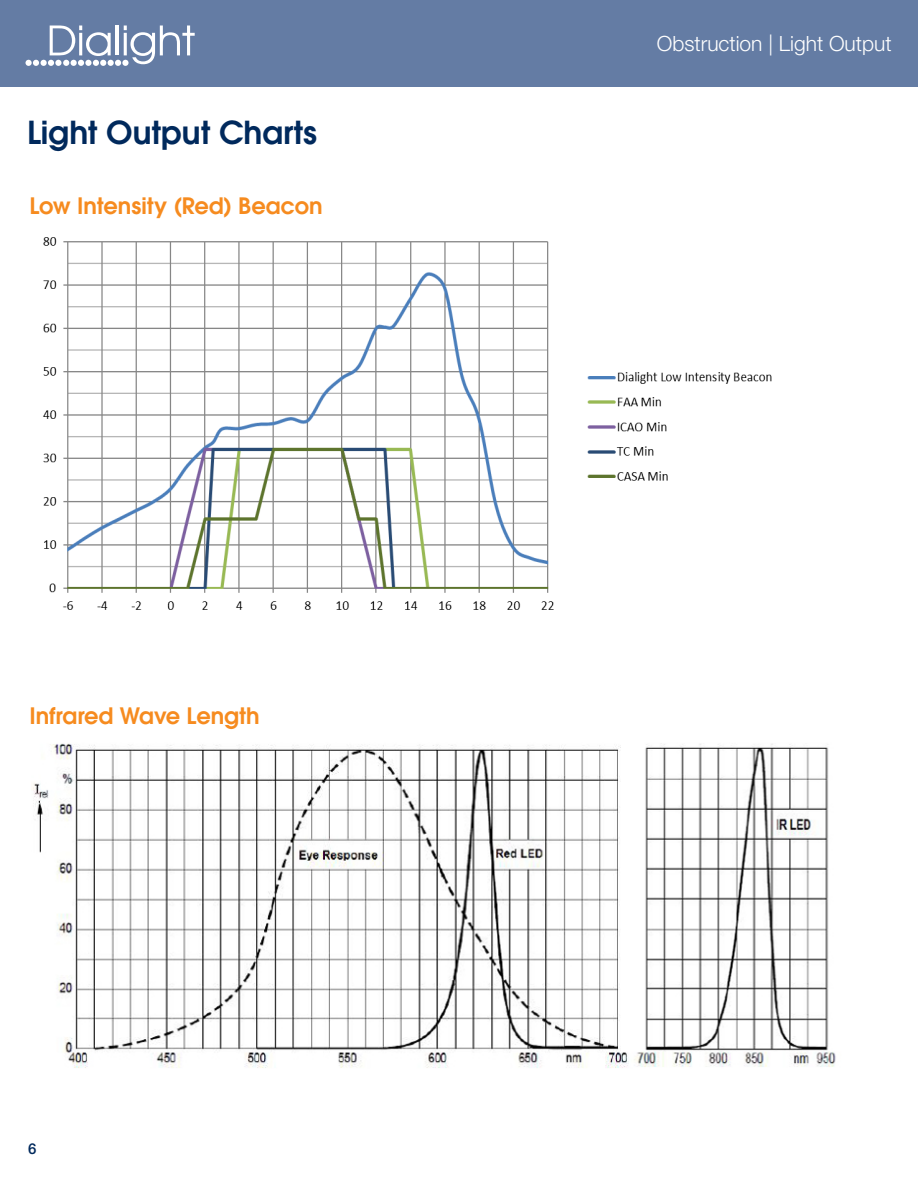
<style>
.page{position:relative;width:918px;height:1188px;background:#fff}
.page>*{position:absolute;margin:0;border:0;box-sizing:border-box;transform-origin:0 0}
.t1{font:600 31.5px "ITC Avant Garde Std";color:#00295c}
.t2{font:600 22.5px "ITC Avant Garde Std";color:#f68b1f}
.t3{font:300 21px "Helvetica Neue LT Std";color:#fff}
.t4{font:500 15px "Helvetica Neue LT Std";color:#00295c}
</style>
<div class="page">
<div style="left:0;top:0;width:918px;height:86px;background:#647ca4"></div>
<svg style="left:26px;top:26px;width:169px;height:40px"></svg>
<img style="left:33px;top:743px;width:803px;height:325px">
<img style="left:43px;top:237px;width:511px;height:373px">
<img style="left:587px;top:372px;width:185px;height:109px">
<h1 class="t1" style="left:27px;top:112px;width:291px">Light Output Charts</h1>
<p class="t2" style="left:29px;top:191px;width:295px">Low Intensity (Red) Beacon</p>
<p class="t2" style="left:29px;top:701px;width:232px">Infrared Wave Length</p>
<p class="t4" style="left:28px;top:1140px;width:10px">6</p>
<p class="t3" style="left:657px;top:31px;width:236px">Obstruction | Light Output</p>
</div>
